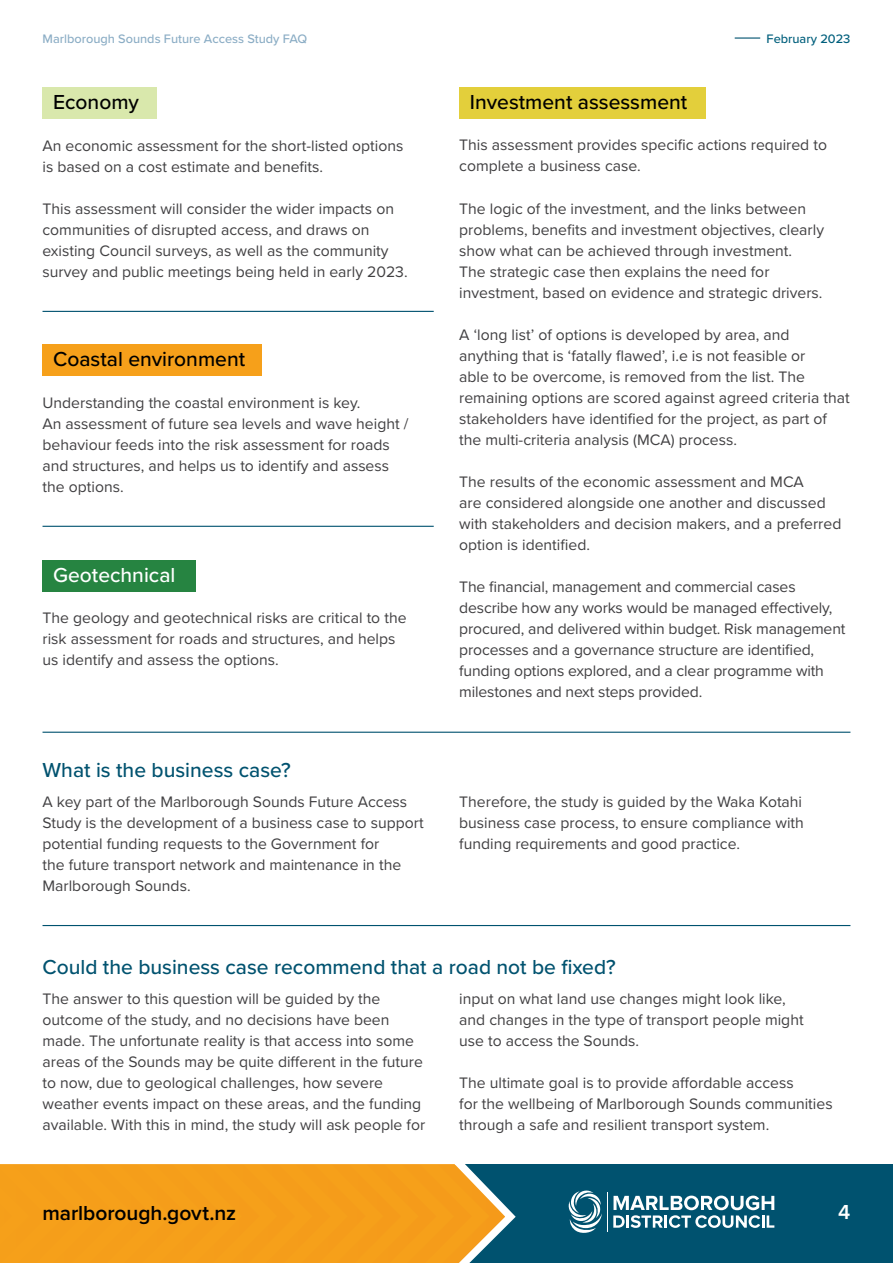
<style>
.page{position:relative;width:893px;height:1263px;background:#fff}
.page>*{position:absolute;margin:0;border:0;box-sizing:border-box;transform-origin:0 0}
.t1{font:500 21px "Proxima Nova";color:#00526f}
.t2{font:500 21px "Proxima Nova";color:#000}
.t3{font:600 21px "Proxima Nova";letter-spacing:-.005em;color:#000}
.t4{font:500 21px "Proxima Nova";color:#fff}
.t5{font:600 21px "Proxima Nova";color:#fff}
.t6{font:15.75px/21px "Proxima Nova";color:#414042}
.t7{font:500 12.75px "Proxima Nova";color:#8badc5}
.t8{font:500 12.75px "Proxima Nova";color:#005f7c}
</style>
<div class="page">
<div style="left:0;top:1164px;width:893px;height:99px;background:#00526f"></div>
<svg style="left:613px;top:1195px;width:161px;height:33px"></svg>
<hr style="left:607px;top:1192px;width:1px;height:39px;background:#fff">
<svg style="left:568px;top:1190px;width:34px;height:43px"></svg>
<img style="left:472px;top:1171px;width:33px;height:90px">
<img style="left:436px;top:1164px;width:36px;height:99px">
<div style="left:401px;top:1164px;width:35px;height:99px;background:#f59e1a"></div>
<div style="left:366px;top:1164px;width:35px;height:99px;background:#f59e1a"></div>
<div style="left:330px;top:1164px;width:36px;height:99px;background:#f59e1a"></div>
<div style="left:295px;top:1164px;width:35px;height:99px;background:#f59e1a"></div>
<div style="left:259px;top:1164px;width:36px;height:99px;background:#f59e1a"></div>
<div style="left:224px;top:1164px;width:35px;height:99px;background:#f59e1a"></div>
<div style="left:189px;top:1164px;width:35px;height:99px;background:#f59f1a"></div>
<div style="left:153px;top:1164px;width:36px;height:99px;background:#f59f1a"></div>
<div style="left:118px;top:1164px;width:35px;height:99px;background:#f59f1a"></div>
<div style="left:83px;top:1164px;width:35px;height:99px;background:#f59f1a"></div>
<div style="left:47px;top:1164px;width:36px;height:99px;background:#f59f1a"></div>
<div style="left:12px;top:1164px;width:35px;height:99px;background:#f59f1a"></div>
<img style="left:0;top:1164px;width:12px;height:99px">
<div style="left:43px;top:87px;width:114px;height:32px;background:#d9e8ac"></div>
<div style="left:43px;top:560px;width:153px;height:32px;background:#268441"></div>
<div style="left:43px;top:344px;width:219px;height:32px;background:#f6a01a"></div>
<div style="left:459px;top:87px;width:247px;height:32px;background:#e3cf3b"></div>
<hr style="left:43px;top:311px;width:391px;height:1px;background:#00526f">
<hr style="left:43px;top:526px;width:391px;height:1px;background:#00526f">
<hr style="left:43px;top:732px;width:807px;height:1px;background:#00526f">
<hr style="left:43px;top:925px;width:807px;height:1px;background:#00526f">
<hr style="left:735px;top:37px;width:25px;height:2px;background:#00526f">
<p class="t7" style="left:43px;top:29px;width:266px">Marlborough Sounds Future Access Study FAQ</p>
<h1 class="t2" style="left:53px;top:86px;width:87px">Economy</h1>
<p class="t6" style="left:43px;top:134px;width:362px">An economic assessment for the short-listed options is based on a cost estimate and benefits.</p>
<p class="t6" style="left:43px;top:197px;width:367px">This assessment will consider the wider impacts on communities of disrupted access, and draws on existing Council surveys, as well as the community survey and public meetings being held in early 2023.</p>
<h1 class="t2" style="left:53px;top:344px;width:194px">Coastal environment</h1>
<p class="t6" style="left:43px;top:391px;width:367px">Understanding the coastal environment is key.<br>An assessment of future sea levels and wave height / behaviour feeds into the risk assessment for roads and structures, and helps us to identify and assess the options.</p>
<h1 class="t4" style="left:53px;top:559px;width:124px">Geotechnical</h1>
<p class="t6" style="left:43px;top:607px;width:366px">The geology and geotechnical risks are critical to the risk assessment for roads and structures, and helps us identify and assess the options.</p>
<h1 class="t1" style="left:43px;top:755px;width:250px">What is the business case?</h1>
<p class="t6" style="left:43px;top:790px;width:383px">A key part of the Marlborough Sounds Future Access Study is the development of a business case to support potential funding requests to the Government for<br>the future transport network and maintenance in the Marlborough Sounds.</p>
<h1 class="t2" style="left:470px;top:86px;width:219px">Investment assessment</h1>
<p class="t8" style="left:767px;top:29px;width:85px">February 2023</p>
<p class="t6" style="left:459px;top:134px;width:369px">This assessment provides specific actions required to complete a business case.</p>
<p class="t6" style="left:459px;top:197px;width:366px">The logic of the investment, and the links between problems, benefits and investment objectives, clearly show what can be achieved through investment.<br>The strategic case then explains the need for investment, based on evidence and strategic drivers.</p>
<p class="t6" style="left:459px;top:323px;width:392px">A ‘long list’ of options is developed by area, and anything that is ‘fatally flawed’, i.e is not feasible or<br>able to be overcome, is removed from the list. The remaining options are scored against agreed criteria that stakeholders have identified for the project, as part of the multi-criteria analysis (MCA) process.</p>
<p class="t6" style="left:459px;top:471px;width:384px">The results of the economic assessment and MCA<br>are considered alongside one another and discussed with stakeholders and decision makers, and a preferred option is identified.</p>
<p class="t6" style="left:459px;top:576px;width:388px">The financial, management and commercial cases describe how any works would be managed effectively, procured, and delivered within budget. Risk management processes and a governance structure are identified, funding options explored, and a clear programme with milestones and next steps provided.</p>
<p class="t6" style="left:459px;top:790px;width:346px;text-align:justify">Therefore, the study is guided by the Waka Kotahi business case process, to ensure compliance with funding requirements and good practice.</p>
<h1 class="t1" style="left:43px;top:952px;width:575px">Could the business case recommend that a road not be fixed?</h1>
<p class="t6" style="left:459px;top:987px;width:346px">input on what land use changes might look like, and changes in the type of transport people might use to access the Sounds.</p>
<p class="t6" style="left:459px;top:1072px;width:375px">The ultimate goal is to provide affordable access<br>for the wellbeing of Marlborough Sounds communities through a safe and resilient transport system.</p>
<p class="t6" style="left:43px;top:988px;width:384px">The answer to this question will be guided by the outcome of the study, and no decisions have been made. The unfortunate reality is that access into some areas of the Sounds may be quite different in the future to now, due to geological challenges, how severe weather events impact on these areas, and the funding available. With this in mind, the study will ask people for</p>
<h1 class="t3" style="left:43px;top:1198px;width:195px">marlborough.govt.nz</h1>
<h1 class="t5" style="left:838px;top:1197px;width:14px">4</h1>
</div>
